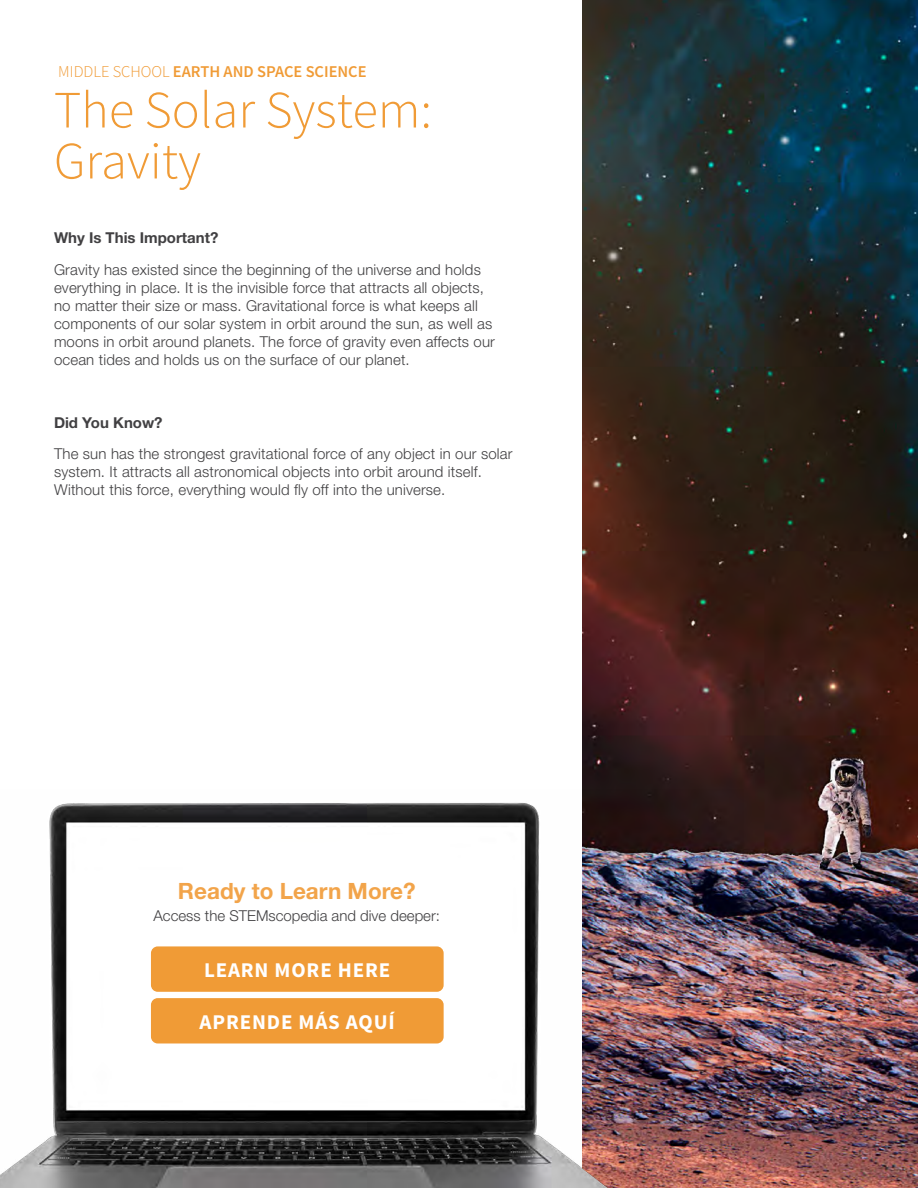
<style>
.page{position:relative;width:918px;height:1188px;background:#fff}
.page>*{position:absolute;margin:0;border:0;box-sizing:border-box;transform-origin:0 0}
.t1{font:300 52.5px/51px "Source Sans Pro";color:#f09b36}
.t2{font:700 22.5px "Helvetica Neue";color:#f2a44a}
.t3{font:700 21px "Source Sans Pro";letter-spacing:.04em;color:#fff}
.t4{font:600 16.5px "Source Sans Pro";color:#f09b36}
.t5{font:300 15px/18px "Helvetica Neue";letter-spacing:.01em;color:#414042}
.t6{font:700 15px "Helvetica Neue";color:#414042}
.s1{font-weight:300}
</style>
<div class="page">
<img style="left:582px;top:0;width:336px;height:1188px">
<img style="left:0;top:789px;width:743px;height:399px">
<div style="left:151px;top:946px;width:293px;height:46px;background:#f09b36;border-radius:7px"></div>
<div style="left:151px;top:998px;width:293px;height:45px;background:#f09b36;border-radius:7px"></div>
<p class="t4" style="left:58px;top:61px;width:310px"><span class="s1">MIDDLE SCHOOL</span> EARTH AND SPACE SCIENCE</p>
<h1 class="t1" style="left:54px;top:85px;width:379px">The Solar System:<br>Gravity</h1>
<p class="t6" style="left:54px;top:229px;width:166px">Why Is This Important?</p>
<p class="t5" style="left:54px;top:260px;width:443px">Gravity has existed since the beginning of the universe and holds everything in place. It is the invisible force that attracts all objects, no matter their size or mass. Gravitational force is what keeps all components of our solar system in orbit around the sun, as well as moons in orbit around planets. The force of gravity even affects our ocean tides and holds us on the surface of our planet.</p>
<p class="t6" style="left:54px;top:413px;width:110px">Did You Know?</p>
<p class="t5" style="left:54px;top:445px;width:460px">The sun has the strongest gravitational force of any object in our solar system. It attracts all astronomical objects into orbit around itself.<br>Without this force, everything would fly off into the universe.</p>
<h2 class="t2" style="left:178px;top:877px;width:239px">Ready to Learn More?</h2>
<p class="t5" style="left:154px;top:907px;width:288px">Access the STEMscopedia and dive deeper:</p>
<h3 class="t3" style="left:204px;top:957px;width:188px">LEARN MORE HERE</h3>
<h3 class="t3" style="left:200px;top:1008px;width:197px">APRENDE MÁS AQUÍ</h3>
</div>
